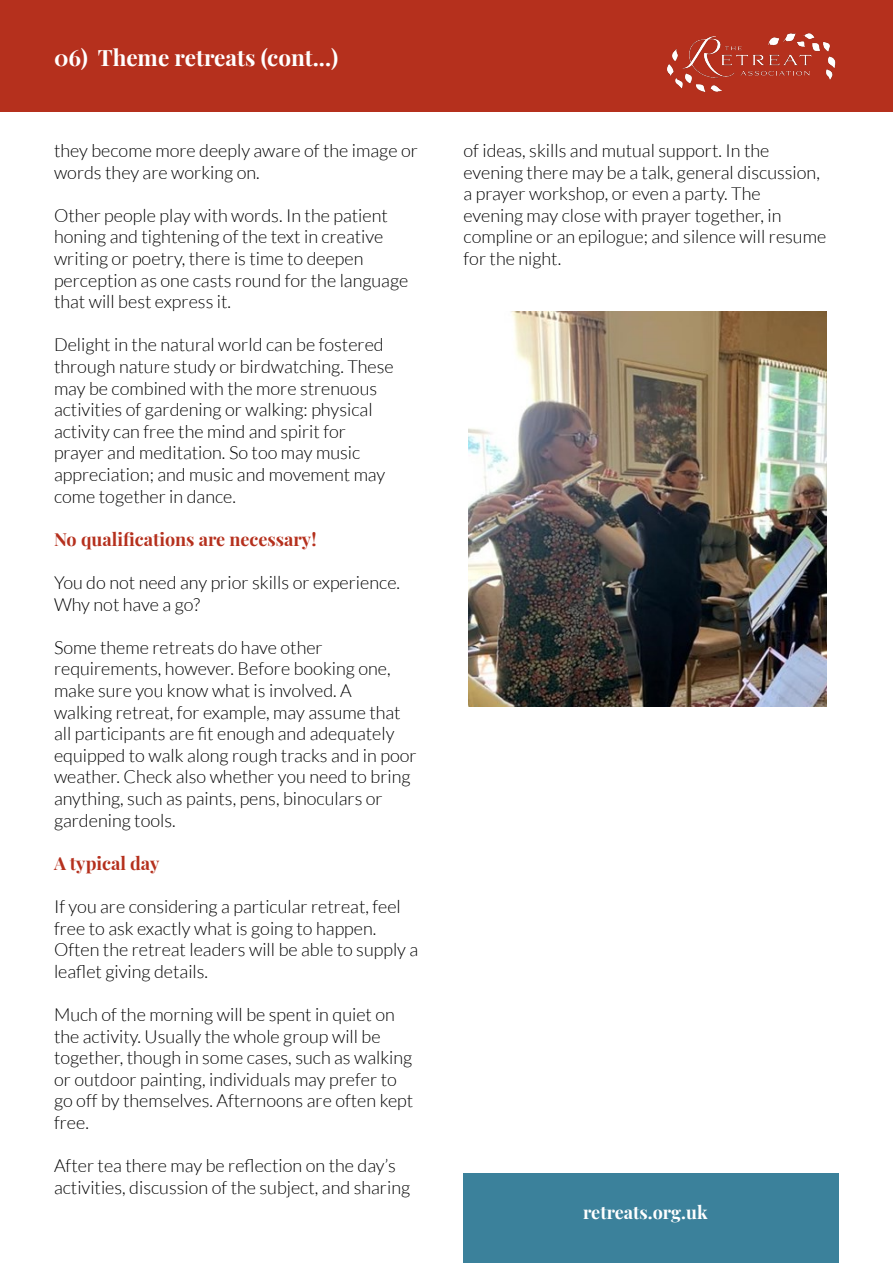
<style>
.page{position:relative;width:893px;height:1263px;background:#fff}
.page>*{position:absolute;margin:0;border:0;box-sizing:border-box;transform-origin:0 0}
.t1{font:700 22.5px "Playfair Display";color:#fff}
.t2{font:300 18px/21.6px "Lato";color:#000}
.t3{font:700 18px "Playfair Display";color:#b5301d}
.t4{font:700 18px "Playfair Display";color:#fff}
</style>
<div class="page">
<div style="left:0;top:0;width:893px;height:112px;background:#b5301d"></div>
<img style="left:668px;top:33px;width:168px;height:58px">
<div style="left:463px;top:1174px;width:376px;height:89px;background:#3b819b"></div>
<img style="left:469px;top:312px;width:358px;height:394px">
<p class="t1" style="left:54px;top:40px;width:286px">06) Theme retreats (cont...)</p>
<p class="t2" style="left:54px;top:140px;width:365px">they become more deeply aware of the image or words they are working on.</p>
<p class="t2" style="left:54px;top:205px;width:356px">Other people play with words. In the patient honing and tightening of the text in creative writing or poetry, there is time to deepen perception as one casts round for the language that will best express it.</p>
<p class="t2" style="left:54px;top:334px;width:341px">Delight in the natural world can be fostered through nature study or birdwatching. These may be combined with the more strenuous activities of gardening or walking: physical activity can free the mind and spirit for prayer and meditation. So too may music appreciation; and music and movement may come together in dance.</p>
<p class="t3" style="left:54px;top:525px;width:264px">No qualifications are necessary!</p>
<p class="t2" style="left:54px;top:572px;width:348px">You do not need any prior skills or experience.<br>Why not have a go?</p>
<p class="t2" style="left:54px;top:637px;width:364px">Some theme retreats do have other requirements, however. Before booking one, make sure you know what is involved. A<br>walking retreat, for example, may assume that all participants are fit enough and adequately equipped to walk along rough tracks and in poor weather. Check also whether you need to bring anything, such as paints, pens, binoculars or gardening tools.</p>
<p class="t3" style="left:54px;top:849px;width:107px">A typical day</p>
<p class="t2" style="left:54px;top:896px;width:366px">If you are considering a particular retreat, feel free to ask exactly what is going to happen.<br>Often the retreat leaders will be able to supply a leaflet giving details.</p>
<p class="t2" style="left:54px;top:1004px;width:361px">Much of the morning will be spent in quiet on the activity. Usually the whole group will be together, though in some cases, such as walking or outdoor painting, individuals may prefer to go off by themselves. Afternoons are often kept free.</p>
<p class="t2" style="left:54px;top:1155px;width:358px">After tea there may be reflection on the day’s activities, discussion of the subject, and sharing</p>
<p class="t2" style="left:463px;top:140px;width:364px">of ideas, skills and mutual support. In the evening there may be a talk, general discussion, a prayer workshop, or even a party. The<br>evening may close with prayer together, in compline or an epilogue; and silence will resume for the night.</p>
<p class="t4" style="left:583px;top:1198px;width:126px">retreats.org.uk</p>
</div>
